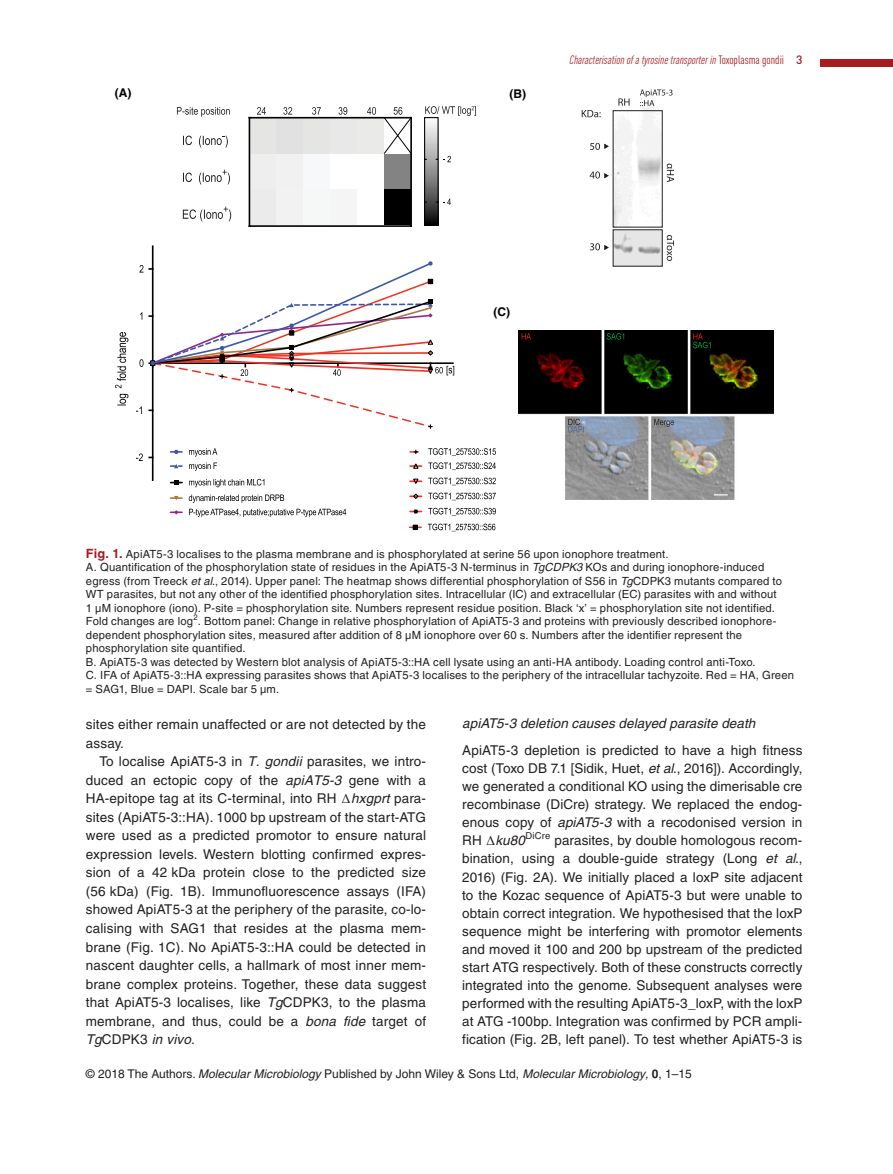
<style>
.page{position:relative;width:893px;height:1174px;background:#fff}
.page>*{position:absolute;margin:0;border:0;box-sizing:border-box;transform-origin:0 0}
.t1{font:13.5px/18.5px "Helvetica";letter-spacing:.01em;color:#231f20;text-align:justify}
.t2{font:italic 13.5px "Helvetica";letter-spacing:.005em;color:#231f20}
.t3{font:12px "Helvetica";color:#231f20}
.t4{font:italic condensed 12px "DINOT";color:#a61c1f}
.t5{font:700 12px "Helvetica";color:#000}
.t6{font:11.25px/13.5px "Helvetica";letter-spacing:.015em;color:#231f20}
.t7{font:9.45px "Helvetica";letter-spacing:.02em;color:#231f20}
.t8{font:7.8px "Helvetica";color:#231f20}
.s1{font-style:normal}
.s2{font-family:"DIN";font-weight:500;font-style:normal;font-stretch:normal}
.s3{font-weight:700;font-size:12.75px;color:#a61c1f}
.s4{font-style:italic}
.s5{font-family:"STIX"}
.s6{font-weight:700}
</style>
<div class="page">
<div style="left:821px;top:59px;width:72px;height:8px;background:#a61c1f"></div>
<img style="left:518px;top:330px;width:255px;height:169px">
<div style="left:249px;top:154px;width:27px;height:35px;background:#efeeee"></div>
<div style="left:249px;top:189px;width:27px;height:36px;background:#ecebeb"></div>
<div style="left:276px;top:154px;width:27px;height:35px;background:#f1f1f1"></div>
<div style="left:276px;top:189px;width:27px;height:36px;background:#f2f2f2"></div>
<div style="left:303px;top:154px;width:27px;height:35px;background:#f7f8f9"></div>
<div style="left:303px;top:189px;width:27px;height:36px;background:#f6f7f7"></div>
<div style="left:330px;top:189px;width:27px;height:36px;background:#f5f5f5"></div>
<div style="left:384px;top:154px;width:27px;height:35px;background:#838383"></div>
<div style="left:384px;top:189px;width:27px;height:36px;background:#000"></div>
<hr style="left:249px;top:225px;width:162px;height:2px;background:#000">
<hr style="left:410px;top:118px;width:2px;height:108px;background:#000">
<hr style="left:249px;top:118px;width:1px;height:108px;background:#000">
<svg style="left:177px;top:107px;width:234px;height:48px"></svg>
<svg style="left:183px;top:170px;width:47px;height:14px"></svg>
<svg style="left:183px;top:207px;width:48px;height:14px"></svg>
<svg style="left:424px;top:106px;width:52px;height:120px"></svg>
<hr style="left:152px;top:245px;width:2px;height:236px;background:#000">
<svg style="left:136px;top:453px;width:7px;height:8px"></svg>
<svg style="left:136px;top:261px;width:318px;height:168px"></svg>
<svg style="left:117px;top:394px;width:11px;height:11px"></svg>
<svg style="left:115px;top:332px;width:13px;height:56px"></svg>
<svg style="left:189px;top:448px;width:28px;height:8px"></svg>
<svg style="left:171px;top:449px;width:11px;height:5px"></svg>
<svg style="left:189px;top:479px;width:75px;height:8px"></svg>
<svg style="left:171px;top:480px;width:11px;height:5px"></svg>
<svg style="left:189px;top:462px;width:28px;height:9px"></svg>
<svg style="left:171px;top:464px;width:11px;height:4px"></svg>
<svg style="left:189px;top:494px;width:95px;height:9px"></svg>
<svg style="left:171px;top:496px;width:11px;height:4px"></svg>
<svg style="left:189px;top:509px;width:157px;height:8px"></svg>
<svg style="left:171px;top:510px;width:11px;height:4px"></svg>
<svg style="left:428px;top:523px;width:67px;height:8px"></svg>
<svg style="left:410px;top:524px;width:11px;height:6px"></svg>
<svg style="left:428px;top:462px;width:68px;height:8px"></svg>
<svg style="left:410px;top:463px;width:12px;height:6px"></svg>
<svg style="left:428px;top:477px;width:68px;height:8px"></svg>
<svg style="left:410px;top:478px;width:12px;height:6px"></svg>
<svg style="left:428px;top:492px;width:68px;height:8px"></svg>
<svg style="left:410px;top:493px;width:12px;height:6px"></svg>
<svg style="left:428px;top:508px;width:68px;height:7px"></svg>
<svg style="left:410px;top:509px;width:12px;height:5px"></svg>
<svg style="left:428px;top:448px;width:68px;height:8px"></svg>
<svg style="left:410px;top:450px;width:9px;height:4px"></svg>
<svg style="left:522px;top:333px;width:9px;height:6px"></svg>
<svg style="left:607px;top:333px;width:17px;height:7px"></svg>
<svg style="left:568px;top:419px;width:16px;height:13px"></svg>
<svg style="left:654px;top:419px;width:20px;height:8px"></svg>
<svg style="left:714px;top:494px;width:14px;height:1px"></svg>
<svg style="left:693px;top:333px;width:18px;height:15px"></svg>
<svg style="left:582px;top:89px;width:92px;height:178px"></svg>
<p class="t5" style="left:115px;top:85px;width:18px">(A)</p>
<p class="t5" style="left:510px;top:86px;width:18px">(B)</p>
<p class="t4" style="left:570px;top:51px;width:234px">Characterisation of a tyrosine transporter in <span class="s1">Toxoplasma gondii</span> <span class="s2">3</span></p>
<p class="t5" style="left:493px;top:304px;width:18px">(C)</p>
<p class="t6" style="left:86px;top:547px;width:698px"><span class="s3">Fig. 1.</span> ApiAT5-3 localises to the plasma membrane and is phosphorylated at serine 56 upon ionophore treatment.<br>A. Quantification of the phosphorylation state of residues in the ApiAT5-3 N-terminus in <span class="s4">TgCDPK3</span> KOs and during ionophore-induced egress (from Treeck <span class="s4">et al</span>., 2014). Upper panel: The heatmap shows differential phosphorylation of S56 in <span class="s4">Tg</span>CDPK3 mutants compared to WT parasites, but not any other of the identified phosphorylation sites. Intracellular (IC) and extracellular (EC) parasites with and without 1 µM ionophore (iono). P-site = phosphorylation site. Numbers represent residue position. Black ‘x’ = phosphorylation site not identified.<br>Fold changes are log . Bottom panel: Change in relative phosphorylation of ApiAT5-3 and proteins with previously described ionophore-</p>
<p class="t8" style="left:193px;top:613px;width:6px">2</p>
<p class="t6" style="left:86px;top:628px;width:710px">dependent phosphorylation sites, measured after addition of 8 µM ionophore over 60 s. Numbers after the identifier represent the phosphorylation site quantified.<br>B. ApiAT5-3 was detected by Western blot analysis of ApiAT5-3::HA cell lysate using an anti-HA antibody. Loading control anti-Toxo.<br>C. IFA of ApiAT5-3::HA expressing parasites shows that ApiAT5-3 localises to the periphery of the intracellular tachyzoite. Red = HA, Green = SAG1, Blue = DAPI. Scale bar 5 µm.</p>
<p class="t1" style="left:86px;top:715px;width:342px">sites either remain unaffected or are not detected by the assay.</p>
<p class="t1" style="left:86px;top:752px;width:342px;text-indent:13px">To localise ApiAT5-3 in <span class="s4">T. gondii</span> parasites, we intro&shy;duced an ectopic copy of the <span class="s4">apiAT5-3</span> gene with a HA-epitope tag at its C-terminal, into RH <span class="s5">∆</span><span class="s4">hxgprt</span> para&shy;sites (ApiAT5-3::HA). 1000 bp upstream of the start-ATG were used as a predicted promotor to ensure natural expression levels. Western blotting confirmed expres&shy;sion of a 42 kDa protein close to the predicted size (56 kDa) (Fig. 1B). Immunofluorescence assays (IFA) showed ApiAT5-3 at the periphery of the parasite, co-lo&shy;calising with SAG1 that resides at the plasma mem&shy;brane (Fig. 1C). No ApiAT5-3::HA could be detected in nascent daughter cells, a hallmark of most inner mem&shy;brane complex proteins. Together, these data suggest that ApiAT5-3 localises, like <span class="s4">Tg</span>CDPK3, to the plasma membrane, and thus, could be a <span class="s4">bona fide</span> target of <span class="s4">Tg</span>CDPK3 <span class="s4">in vivo</span>.</p>
<p class="t2" style="left:462px;top:715px;width:295px">apiAT5-3 deletion causes delayed parasite death</p>
<p class="t1" style="left:462px;top:741px;width:342px;line-height:18px">ApiAT5-3 depletion is predicted to have a high fitness cost (Toxo DB 7.1 [Sidik, Huet, <span class="s4">et al</span>., 2016]). Accordingly, we generated a conditional KO using the dimerisable cre recombinase (DiCre) strategy. We replaced the endog&shy;enous copy of <span class="s4">apiAT5-3</span> with a recodonised version in RH <span class="s5">∆</span><span class="s4">ku80</span></p>
<p class="t7" style="left:525px;top:830px;width:26px">DiCre</p>
<p class="t1" style="left:462px;top:831px;width:342px;line-height:18px;text-indent:92px">parasites, by double homologous recom&shy;bination, using a double-guide strategy (Long <span class="s4">et al</span>., 2016) (Fig. 2A). We initially placed a loxP site adjacent to the Kozac sequence of ApiAT5-3 but were unable to obtain correct integration. We hypothesised that the loxP sequence might be interfering with promotor elements and moved it 100 and 200 bp upstream of the predicted start ATG respectively. Both of these constructs correctly integrated into the genome. Subsequent analyses were performed with the resulting ApiAT5-3_loxP, with the loxP at ATG -100bp. Integration was confirmed by PCR ampli&shy;fication (Fig. 2B, left panel). To test whether ApiAT5-3 is</p>
<p class="t3" style="left:86px;top:1067px;width:608px">© 2018 The Authors. <span class="s4">Molecular Microbiology</span> Published by John Wiley &amp; Sons Ltd, <span class="s4">Molecular Microbiology,</span> <span class="s6">0</span>, 1–15</p>
</div>
